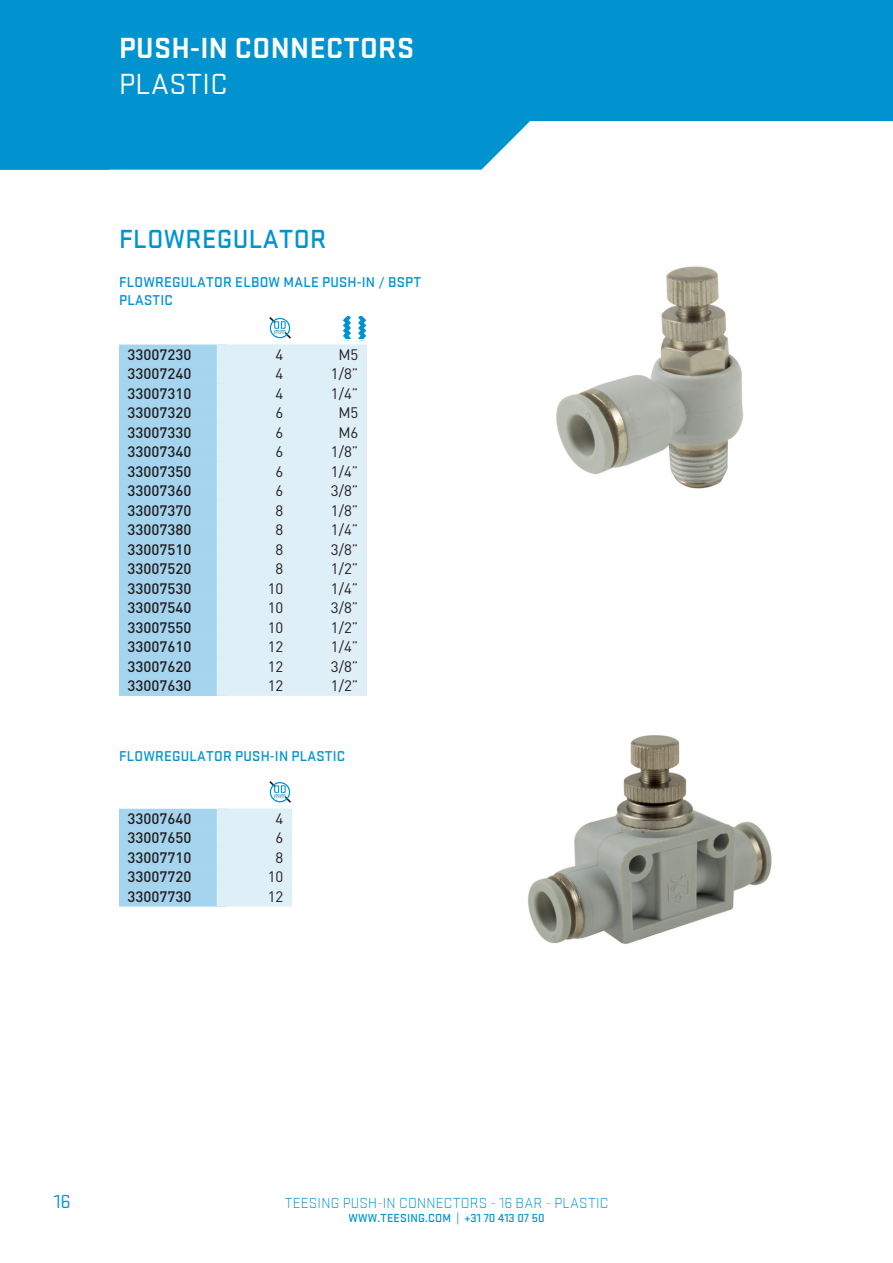
<style>
.page{position:relative;width:893px;height:1263px;background:#fff}
.page>*{position:absolute;margin:0;border:0;box-sizing:border-box;transform-origin:0 0}
.t1{font:700 30px "Stratum 1";letter-spacing:.015em;color:#fff}
.t2{font:30px "Stratum 1";letter-spacing:.015em;color:#fff}
.t3{font:500 27px "Stratum 1";letter-spacing:.015em;color:#0093d0}
.t4{font:19.5px "Stratum 1";color:#0093d0}
.t5{font:500 15px/19.5px "DIN";color:#231f20;text-align:justify}
.t6{font:15px/19.5px "DIN";color:#231f20;text-align:center}
.t7{font:300 15px "Stratum 1";letter-spacing:.015em;color:#0093d0}
.t8{font:500 14.7px/18px "Stratum 1";letter-spacing:.015em;color:#0093d0}
.t9{font:500 12px "Stratum 1";letter-spacing:.015em;color:#0093d0}
</style>
<div class="page">
<svg style="left:0;top:0;width:893px;height:170px;background:#20a0d5"></svg>
<img style="left:556px;top:266px;width:188px;height:223px">
<img style="left:528px;top:735px;width:244px;height:209px">
<div style="left:119px;top:345px;width:107px;height:19px;background:#a5d4ee"></div>
<div style="left:119px;top:364px;width:107px;height:20px;background:#a5d4ee"></div>
<div style="left:119px;top:384px;width:107px;height:19px;background:#a5d4ee"></div>
<div style="left:119px;top:403px;width:107px;height:20px;background:#a5d4ee"></div>
<div style="left:119px;top:423px;width:107px;height:19px;background:#a5d4ee"></div>
<div style="left:119px;top:442px;width:107px;height:20px;background:#a5d4ee"></div>
<div style="left:119px;top:462px;width:107px;height:19px;background:#a5d4ee"></div>
<div style="left:119px;top:481px;width:107px;height:20px;background:#a5d4ee"></div>
<div style="left:119px;top:501px;width:107px;height:19px;background:#a5d4ee"></div>
<div style="left:119px;top:520px;width:107px;height:20px;background:#a5d4ee"></div>
<div style="left:119px;top:540px;width:107px;height:19px;background:#a5d4ee"></div>
<div style="left:119px;top:559px;width:107px;height:20px;background:#a5d4ee"></div>
<div style="left:119px;top:579px;width:107px;height:19px;background:#a5d4ee"></div>
<div style="left:119px;top:598px;width:107px;height:20px;background:#a5d4ee"></div>
<div style="left:119px;top:618px;width:107px;height:19px;background:#a5d4ee"></div>
<div style="left:119px;top:637px;width:107px;height:20px;background:#a5d4ee"></div>
<div style="left:119px;top:657px;width:107px;height:19px;background:#a5d4ee"></div>
<div style="left:119px;top:676px;width:107px;height:20px;background:#a5d4ee"></div>
<div style="left:119px;top:809px;width:107px;height:19px;background:#a5d4ee"></div>
<div style="left:119px;top:828px;width:107px;height:20px;background:#a5d4ee"></div>
<div style="left:119px;top:848px;width:107px;height:19px;background:#a5d4ee"></div>
<div style="left:119px;top:867px;width:107px;height:20px;background:#a5d4ee"></div>
<div style="left:119px;top:887px;width:107px;height:19px;background:#a5d4ee"></div>
<div style="left:217px;top:345px;width:75px;height:19px;background:#dfeff8"></div>
<div style="left:217px;top:364px;width:75px;height:20px;background:#dfeff8"></div>
<div style="left:217px;top:384px;width:75px;height:19px;background:#dfeff8"></div>
<div style="left:217px;top:403px;width:75px;height:20px;background:#dfeff8"></div>
<div style="left:217px;top:423px;width:75px;height:19px;background:#dfeff8"></div>
<div style="left:217px;top:442px;width:75px;height:20px;background:#dfeff8"></div>
<div style="left:217px;top:462px;width:75px;height:19px;background:#dfeff8"></div>
<div style="left:217px;top:481px;width:75px;height:20px;background:#dfeff8"></div>
<div style="left:217px;top:501px;width:75px;height:19px;background:#dfeff8"></div>
<div style="left:217px;top:520px;width:75px;height:20px;background:#dfeff8"></div>
<div style="left:217px;top:540px;width:75px;height:19px;background:#dfeff8"></div>
<div style="left:217px;top:559px;width:75px;height:20px;background:#dfeff8"></div>
<div style="left:217px;top:579px;width:75px;height:19px;background:#dfeff8"></div>
<div style="left:217px;top:598px;width:75px;height:20px;background:#dfeff8"></div>
<div style="left:217px;top:618px;width:75px;height:19px;background:#dfeff8"></div>
<div style="left:217px;top:637px;width:75px;height:20px;background:#dfeff8"></div>
<div style="left:217px;top:657px;width:75px;height:19px;background:#dfeff8"></div>
<div style="left:217px;top:676px;width:75px;height:20px;background:#dfeff8"></div>
<div style="left:217px;top:809px;width:75px;height:19px;background:#dfeff8"></div>
<div style="left:217px;top:828px;width:75px;height:20px;background:#dfeff8"></div>
<div style="left:217px;top:848px;width:75px;height:19px;background:#dfeff8"></div>
<div style="left:217px;top:867px;width:75px;height:20px;background:#dfeff8"></div>
<div style="left:217px;top:887px;width:75px;height:19px;background:#dfeff8"></div>
<div style="left:292px;top:345px;width:75px;height:19px;background:#dfeff8"></div>
<div style="left:292px;top:364px;width:75px;height:20px;background:#dfeff8"></div>
<div style="left:292px;top:384px;width:75px;height:19px;background:#dfeff8"></div>
<div style="left:292px;top:403px;width:75px;height:20px;background:#dfeff8"></div>
<div style="left:292px;top:423px;width:75px;height:19px;background:#dfeff8"></div>
<div style="left:292px;top:442px;width:75px;height:20px;background:#dfeff8"></div>
<div style="left:292px;top:462px;width:75px;height:19px;background:#dfeff8"></div>
<div style="left:292px;top:481px;width:75px;height:20px;background:#dfeff8"></div>
<div style="left:292px;top:501px;width:75px;height:19px;background:#dfeff8"></div>
<div style="left:292px;top:520px;width:75px;height:20px;background:#dfeff8"></div>
<div style="left:292px;top:540px;width:75px;height:19px;background:#dfeff8"></div>
<div style="left:292px;top:559px;width:75px;height:20px;background:#dfeff8"></div>
<div style="left:292px;top:579px;width:75px;height:19px;background:#dfeff8"></div>
<div style="left:292px;top:598px;width:75px;height:20px;background:#dfeff8"></div>
<div style="left:292px;top:618px;width:75px;height:19px;background:#dfeff8"></div>
<div style="left:292px;top:637px;width:75px;height:20px;background:#dfeff8"></div>
<div style="left:292px;top:657px;width:75px;height:19px;background:#dfeff8"></div>
<div style="left:292px;top:676px;width:75px;height:20px;background:#dfeff8"></div>
<svg style="left:269px;top:317px;width:22px;height:22px"></svg>
<svg style="left:269px;top:781px;width:22px;height:22px"></svg>
<svg style="left:343px;top:316px;width:24px;height:23px"></svg>
<h1 class="t1" style="left:119px;top:31px;width:296px">PUSH-IN CONNECTORS</h1>
<h1 class="t2" style="left:119px;top:68px;width:110px">PLASTIC</h1>
<h2 class="t3" style="left:119px;top:224px;width:209px">FLOWREGULATOR</h2>
<p class="t8" style="left:119px;top:273px;width:304px">FLOWREGULATOR ELBOW MALE PUSH-IN / BSPT<br>PLASTIC</p>
<p class="t5" style="left:128px;top:344px;width:65px">33007230<br>33007240<br>33007310<br>33007320<br>33007330<br>33007340<br>33007350<br>33007360<br>33007370<br>33007380<br>33007510<br>33007520<br>33007530<br>33007540<br>33007550<br>33007610<br>33007620<br>33007630</p>
<p class="t6" style="left:268px;top:344px;width:17px">4<br>4<br>4<br>6<br>6<br>6<br>6<br>6<br>8<br>8<br>8<br>8<br>10<br>10<br>10<br>12<br>12<br>12</p>
<p class="t6" style="left:331px;top:344px;width:29px">M5<br>1/8”<br>1/4”<br>M5<br>M6<br>1/8”<br>1/4”<br>3/8”<br>1/8”<br>1/4”<br>3/8”<br>1/2”<br>1/4”<br>3/8”<br>1/2”<br>1/4”<br>3/8”<br>1/2”</p>
<p class="t8" style="left:119px;top:747px;width:228px">FLOWREGULATOR PUSH-IN PLASTIC</p>
<p class="t5" style="left:128px;top:808px;width:65px">33007640<br>33007650<br>33007710<br>33007720<br>33007730</p>
<p class="t6" style="left:268px;top:808px;width:17px">4<br>6<br>8<br>10<br>12</p>
<h3 class="t4" style="left:54px;top:1191px;width:18px">16</h3>
<p class="t7" style="left:285px;top:1195px;width:325px">TEESING PUSH-IN CONNECTORS - 16 BAR - PLASTIC</p>
<p class="t9" style="left:349px;top:1211px;width:197px">WWW.TEESING.COM | +31 70 413 07 50</p>
</div>
